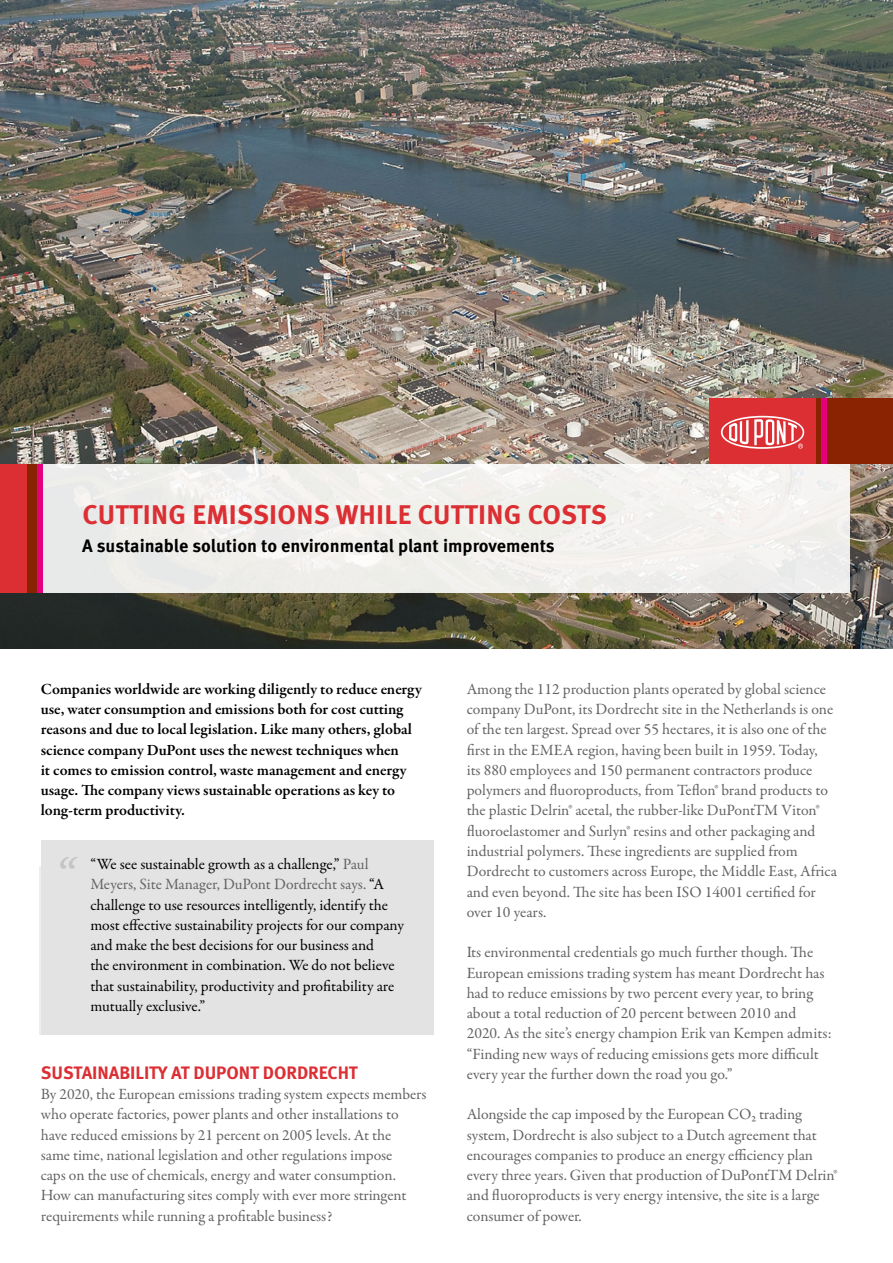
<style>
.page{position:relative;width:893px;height:1263px;background:#fff}
.page>*{position:absolute;margin:0;border:0;box-sizing:border-box;transform-origin:0 0}
.t1{font:90px "Garamond Premr Pro";color:#fff}
.t2{font:italic 55.5px "Garamond Premr Pro";color:#c6c5c5}
.t3{font:700 27px "Meta OT";letter-spacing:.01em;color:#dc2f34}
.t4{font:700 18px "Meta OT";color:#000}
.t5{font:700 18px "Meta OT";letter-spacing:-.005em;color:#dc2f34}
.t6{font:15.75px/20.2px "Garamond Premr Pro";letter-spacing:-.005em;color:#646363}
.t7{font:15.75px/20.2px "Garamond Premr Pro";color:#000}
.t8{font:600 15.75px/20.2px "Garamond Premr Pro";letter-spacing:-.005em;color:#000}
.s1{color:#646363}
</style>
<div class="page">
<img style="left:0;top:0;width:893px;height:648px">
<div style="left:816px;top:399px;width:77px;height:65px;background:#892301"></div>
<div style="left:821px;top:399px;width:6px;height:65px;background:#e6007d"></div>
<div style="left:709px;top:399px;width:107px;height:65px;background:#dc2f34"></div>
<svg style="left:721px;top:416px;width:83px;height:33px"></svg>
<div style="left:32px;top:464px;width:818px;height:129px;background:#f0f0ec"></div>
<div style="left:27px;top:464px;width:15px;height:129px;background:#e6007d"></div>
<div style="left:0;top:464px;width:28px;height:129px;background:#dc2f34"></div>
<div style="left:27px;top:464px;width:10px;height:129px;background:#892301"></div>
<div style="left:41px;top:841px;width:392px;height:194px;background:#e3e3e3"></div>
<h3 class="t3" style="left:82px;top:497px;width:526px">CUTTING EMISSIONS WHILE CUTTING COSTS</h3>
<p class="t4" style="left:82px;top:535px;width:474px">A sustainable solution to environmental plant improvements</p>
<p class="t8" style="left:41px;top:679px;width:383px">Companies worldwide are working diligently to reduce energy use, water consumption and emissions both for cost cutting reasons and due to local legislation. Like many others, global science company DuPont uses the newest techniques when<br>it comes to emission control, waste management and energy usage. The company views sustainable operations as key to long-term productivity.</p>
<h2 class="t2" style="left:52px;top:843px;width:20px">“</h2>
<p class="t7" style="left:90px;top:854px;width:315px">“We see sustainable growth as a challenge,” <span class="s1">Paul Meyers, Site Manager, DuPont Dordrecht says.</span> “A challenge to use resources intelligently, identify the most effective sustainability projects for our company and make the best decisions for our business and<br>the environment in combination. We do not believe that sustainability, productivity and profitability are mutually exclusive.”</p>
<p class="t5" style="left:41px;top:1061px;width:319px">SUSTAINABILITY AT DUPONT DORDRECHT</p>
<p class="t6" style="left:41px;top:1084px;width:387px">By 2020, the European emissions trading system expects members who operate factories, power plants and other installations to have reduced emissions by 21 percent on 2005 levels. At the<br>same time, national legislation and other regulations impose<br>caps on the use of chemicals, energy and water consumption.<br>How can manufacturing sites comply with ever more stringent requirements while running a profitable business?</p>
<h1 class="t1" style="left:424px;top:1223px;width:35px;rotate:-180deg">“</h1>
<p class="t6" style="left:467px;top:679px;width:372px">Among the 112 production plants operated by global science company DuPont, its Dordrecht site in the Netherlands is one of the ten largest. Spread over 55 hectares, it is also one of the first in the EMEA region, having been built in 1959. Today,<br>its 880 employees and 150 permanent contractors produce polymers and fluoroproducts, from Teflon® brand products to the plastic Delrin® acetal, the rubber-like DuPontTM Viton® fluoroelastomer and Surlyn® resins and other packaging and industrial polymers. These ingredients are supplied from Dordrecht to customers across Europe, the Middle East, Africa and even beyond. The site has been ISO 14001 certified for over 10 years.</p>
<p class="t6" style="left:467px;top:942px;width:366px">Its environmental credentials go much further though. The European emissions trading system has meant Dordrecht has had to reduce emissions by two percent every year, to bring about a total reduction of 20 percent between 2010 and 2020. As the site’s energy champion Erik van Kempen admits: “Finding new ways of reducing emissions gets more difficult every year the further down the road you go.”</p>
<p class="t6" style="left:467px;top:1104px;width:372px">Alongside the cap imposed by the European CO2 trading system, Dordrecht is also subject to a Dutch agreement that encourages companies to produce an energy efficiency plan every three years. Given that production of DuPontTM Delrin® and fluoroproducts is very energy intensive, the site is a large consumer of power.</p>
</div>
